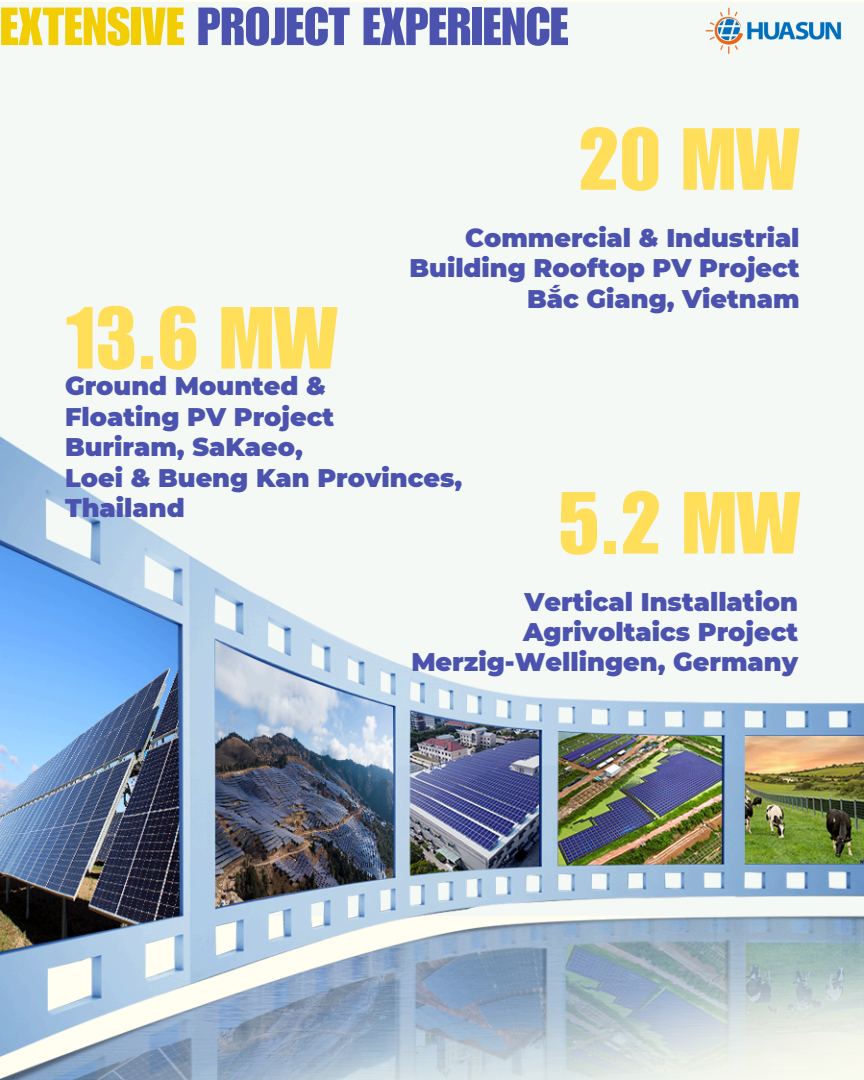
<style>
.page{position:relative;width:864px;height:1080px;background:#fff}
.page>*{position:absolute;margin:0;border:0;box-sizing:border-box;transform-origin:0 0}
.t1{font:86.1px "Impact LT Std";color:#ffde59}
.t2{font:52.5px "Impact LT Std";color:#4b53af}
.t3{font:900 25.5px/30.4px "Montserrat";color:#4b53af}
.s1{color:#f2cd01}
</style>
<div class="page">
<div style="left:0;top:2px;width:864px;height:914px;background:#f2f8f8"></div>
<img style="left:705px;top:7px;width:136px;height:47px">
<img style="left:0;top:436px;width:864px;height:644px">
<h2 class="t2" style="left:0;top:8px;width:570px"><span class="s1">EXTENSIVE</span> PROJECT EXPERIENCE</h2>
<p class="t1" style="left:578px;top:128px;width:223px">20 MW</p>
<p class="t1" style="left:64px;top:307px;width:275px">13.6 MW</p>
<p class="t3" style="left:465px;top:223px;width:336px">Commercial &amp; Industrial</p>
<h1 class="t3" style="left:410px;top:253px;width:392px">Building Rooftop PV Project</h1>
<p class="t3" style="left:527px;top:283px;width:274px">Bắc Giang, Vietnam</p>
<p class="t3" style="left:65px;top:371px;width:262px">Ground Mounted &amp;</p>
<h1 class="t3" style="left:65px;top:401px;width:271px">Floating PV Project</h1>
<p class="t3" style="left:65px;top:432px;width:239px">Buriram, SaKaeo,</p>
<p class="t3" style="left:65px;top:462px;width:399px">Loei &amp; Bueng Kan Provinces,<br>Thailand</p>
<p class="t1" style="left:558px;top:492px;width:244px">5.2 MW</p>
<p class="t3" style="left:524px;top:586px;width:275px">Vertical Installation</p>
<p class="t3" style="left:523px;top:617px;width:277px">Agrivoltaics Project</p>
<h1 class="t3" style="left:411px;top:647px;width:388px">Merzig-Wellingen, Germany</h1>
</div>
